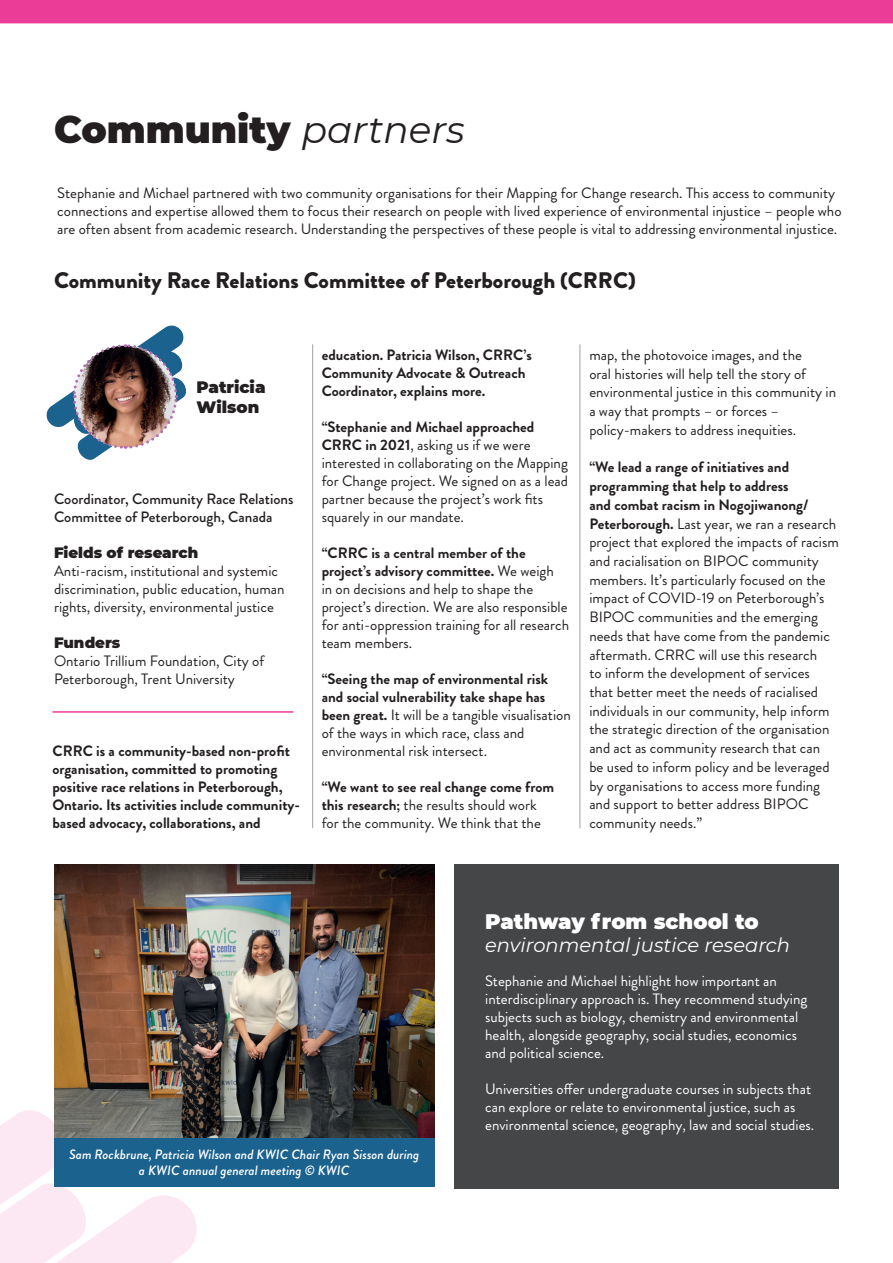
<style>
.page{position:relative;width:893px;height:1263px;background:#fff}
.page>*{position:absolute;margin:0;border:0;box-sizing:border-box;transform-origin:0 0}
.t1{font:900 37.5px "Montserrat";color:#231f20}
.t2{font:900 22.5px "Brandon Grotesque";color:#231f20}
.t3{font:900 21px "Montserrat";color:#fff}
.t4{font:italic 19.5px "Montserrat";color:#fff}
.t5{font:900 16.5px "Montserrat";color:#231f20}
.t6{font:15px/18.8px "Brandon Grotesque";color:#231f20}
.t7{font:15px/18px "Brandon Grotesque";color:#fff}
.t8{font:700 15px/18px "Brandon Grotesque";color:#231f20}
.t9{font:500 15px/18px "Brandon Grotesque";color:#231f20}
.t10{font:900 15px "Montserrat";color:#231f20}
.t11{font:italic 500 13.5px "Brandon Grotesque";color:#fff}
.s1{font-weight:400;font-style:italic}
.s2{font-weight:700}
</style>
<div class="page">
<svg style="left:46px;top:325px;width:140px;height:135px"></svg>
<svg style="left:0;top:1110px;width:201px;height:153px"></svg>
<div style="left:454px;top:864px;width:385px;height:324px;background:#454647"></div>
<div style="left:0;top:0;width:893px;height:23px;background:#eb3c97"></div>
<hr style="left:580px;top:344px;width:1px;height:484px;background:#a0a1a5">
<hr style="left:312px;top:344px;width:1px;height:484px;background:#a0a1a5">
<img style="left:54px;top:864px;width:381px;height:274px">
<div style="left:54px;top:1138px;width:381px;height:48px;background:#1b628f"></div>
<hr style="left:52px;top:711px;width:241px;height:2px;background:#eb3c97">
<p class="t1" style="left:54px;top:101px;width:412px">Community <span class="s1">partners</span></p>
<p class="t6" style="left:57px;top:184px;width:786px;line-height:18px">Stephanie and Michael partnered with two community organisations for their Mapping for Change research. This access to community connections and expertise allowed them to focus their research on people with lived experience of environmental injustice – people who are often absent from academic research. Understanding the perspectives of these people is vital to addressing environmental injustice.</p>
<p class="t2" style="left:54px;top:264px;width:583px">Community Race Relations Committee of Peterborough (CRRC)</p>
<p class="t5" style="left:196px;top:375px;width:71px">Patricia</p>
<p class="t5" style="left:196px;top:395px;width:64px">Wilson</p>
<p class="t9" style="left:54px;top:490px;width:241px">Coordinator, Community Race Relations<br>Committee of Peterborough, Canada</p>
<p class="t10" style="left:54px;top:541px;width:146px">Fields of research</p>
<p class="t6" style="left:54px;top:562px;width:232px;line-height:18px">Anti-racism, institutional and systemic discrimination, public education, human rights, diversity, environmental justice</p>
<p class="t10" style="left:54px;top:631px;width:68px">Funders</p>
<p class="t6" style="left:54px;top:652px;width:212px;line-height:18px">Ontario Trillium Foundation, City of<br>Peterborough, Trent University</p>
<p class="t8" style="left:52px;top:742px;width:249px">CRRC is a community-based non-profit organisation, committed to promoting positive race relations in Peterborough, Ontario. Its activities include community&shy;based advocacy, collaborations, and</p>
<p class="t8" style="left:322px;top:346px;width:212px">education. Patricia Wilson, CRRC’s<br>Community Advocate &amp; Outreach<br>Coordinator, explains more.</p>
<p class="t6" style="left:322px;top:418px;width:248px;line-height:18px"><span class="s2">“Stephanie and Michael approached CRRC in 2021</span>, asking us if we were interested in collaborating on the Mapping for Change project. We signed on as a lead partner because the project’s work fits squarely in our mandate.</p>
<p class="t6" style="left:322px;top:544px;width:249px;line-height:18px"><span class="s2">“CRRC is a central member of the project’s advisory committee.</span> We weigh<br>in on decisions and help to shape the project’s direction. We are also responsible for anti-oppression training for all research team members.</p>
<p class="t6" style="left:322px;top:670px;width:251px;line-height:18px"><span class="s2">“Seeing the map of environmental risk and social vulnerability take shape has been great.</span> It will be a tangible visualisation of the ways in which race, class and environmental risk intersect.</p>
<p class="t6" style="left:322px;top:778px;width:234px;line-height:18px"><span class="s2">“We want to see real change come from this research;</span> the results should work for the community. We think that the</p>
<p class="t6" style="left:589px;top:346px;width:248px">map, the photovoice images, and the<br>oral histories will help tell the story of environmental justice in this community in a way that prompts – or forces – policy-makers to address inequities.</p>
<p class="t6" style="left:589px;top:458px;width:251px"><span class="s2">“We lead a range of initiatives and programming that help to address<br>and combat racism in Nogojiwanong/ Peterborough.</span> Last year, we ran a research project that explored the impacts of racism and racialisation on BIPOC community members. It’s particularly focused on the impact of COVID-19 on Peterborough’s BIPOC communities and the emerging needs that have come from the pandemic aftermath. CRRC will use this research<br>to inform the development of services<br>that better meet the needs of racialised individuals in our community, help inform the strategic direction of the organisation and act as community research that can<br>be used to inform policy and be leveraged by organisations to access more funding and support to better address BIPOC community needs.”</p>
<p class="t3" style="left:485px;top:905px;width:275px">Pathway from school to</p>
<p class="t4" style="left:485px;top:932px;width:306px">environmental justice research</p>
<p class="t7" style="left:485px;top:972px;width:324px">Stephanie and Michael highlight how important an interdisciplinary approach is. They recommend studying subjects such as biology, chemistry and environmental health, alongside geography, social studies, economics and political science.</p>
<p class="t7" style="left:485px;top:1080px;width:331px">Universities offer undergraduate courses in subjects that can explore or relate to environmental justice, such as environmental science, geography, law and social studies.</p>
<p class="t11" style="left:69px;top:1145px;width:352px">Sam Rockbrune, Patricia Wilson and KWIC Chair Ryan Sisson during</p>
<p class="t11" style="left:139px;top:1161px;width:212px">a KWIC annual general meeting © KWIC</p>
</div>
